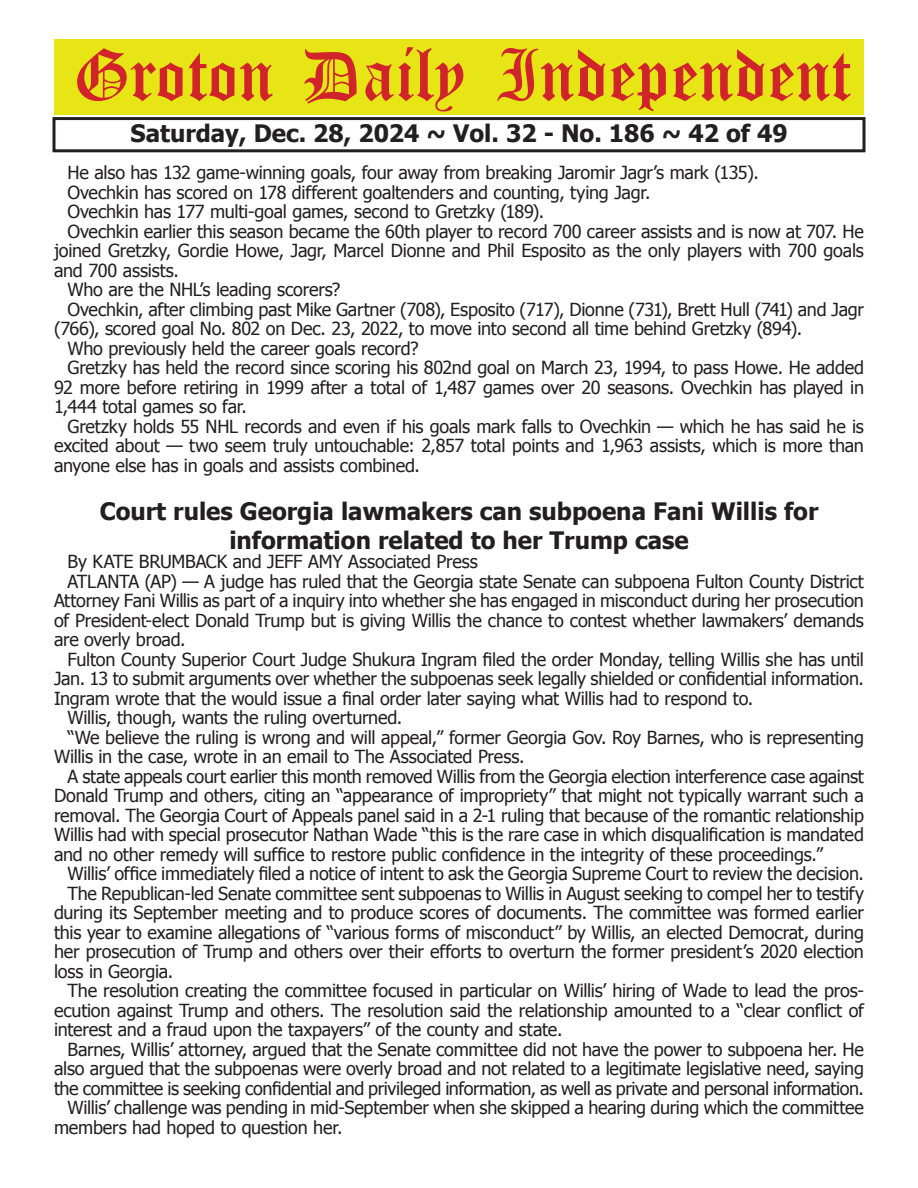
<style>
.page{position:relative;width:918px;height:1188px;background:#fff}
.page>*{position:absolute;margin:0;border:0;box-sizing:border-box;transform-origin:0 0}
.t1{font:54px "Old English Five";color:#d1232a}
.t2{font:700 24px/28.8px "Tahoma";color:#231f20;text-align:center}
.t3{font:18px "Tahoma";letter-spacing:-.015em;color:#231f20}
</style>
<div class="page">
<div style="left:52px;top:117px;width:814px;height:35px;border:3px solid #231f20"></div>
<div style="left:54px;top:40px;width:810px;height:75px;background:#e7e515"></div>
<h1 class="t1" style="left:73px;top:50px;width:779px">Groton Daily Independent</h1>
<h2 class="t2" style="left:131px;top:117px;width:659px">Saturday, Dec. 28, 2024 ~ Vol. 32 - No. 186 ~ 42 of 49</h2>
<p class="t3" style="left:68px;top:161px;width:693px">He also has 132 game-winning goals, four away from breaking Jaromir Jagr’s mark (135).</p>
<p class="t3" style="left:68px;top:180px;width:585px">Ovechkin has scored on 178 different goaltenders and counting, tying Jagr.</p>
<p class="t3" style="left:68px;top:200px;width:478px">Ovechkin has 177 multi-goal games, second to Gretzky (189).</p>
<p class="t3" style="left:68px;top:219px;width:798px">Ovechkin earlier this season became the 60th player to record 700 career assists and is now at 707. He</p>
<p class="t3" style="left:54px;top:239px;width:812px">joined Gretzky, Gordie Howe, Jagr, Marcel Dionne and Phil Esposito as the only players with 700 goals</p>
<p class="t3" style="left:54px;top:258px;width:127px">and 700 assists.</p>
<p class="t3" style="left:68px;top:278px;width:274px">Who are the NHL’s leading scorers?</p>
<p class="t3" style="left:68px;top:297px;width:798px">Ovechkin, after climbing past Mike Gartner (708), Esposito (717), Dionne (731), Brett Hull (741) and Jagr</p>
<p class="t3" style="left:54px;top:317px;width:750px">(766), scored goal No. 802 on Dec. 23, 2022, to move into second all time behind Gretzky (894).</p>
<p class="t3" style="left:68px;top:336px;width:353px">Who previously held the career goals record?</p>
<p class="t3" style="left:68px;top:356px;width:798px">Gretzky has held the record since scoring his 802nd goal on March 23, 1994, to pass Howe. He added</p>
<p class="t3" style="left:54px;top:375px;width:812px">92 more before retiring in 1999 after a total of 1,487 games over 20 seasons. Ovechkin has played in</p>
<p class="t3" style="left:54px;top:395px;width:195px">1,444 total games so far.</p>
<p class="t3" style="left:68px;top:414px;width:798px">Gretzky holds 55 NHL records and even if his goals mark falls to Ovechkin — which he has said he is</p>
<p class="t3" style="left:54px;top:434px;width:812px">excited about — two seem truly untouchable: 2,857 total points and 1,963 assists, which is more than</p>
<p class="t3" style="left:54px;top:453px;width:368px">anyone else has in goals and assists combined.</p>
<h2 class="t2" style="left:100px;top:496px;width:720px">Court rules Georgia lawmakers can subpoena Fani Willis for information related to her Trump case</h2>
<p class="t3" style="left:68px;top:550px;width:412px">By KATE BRUMBACK and JEFF AMY Associated Press</p>
<p class="t3" style="left:68px;top:569px;width:798px">ATLANTA (AP) — A judge has ruled that the Georgia state Senate can subpoena Fulton County District</p>
<p class="t3" style="left:54px;top:589px;width:811px">Attorney Fani Willis as part of a inquiry into whether she has engaged in misconduct during her prosecution</p>
<p class="t3" style="left:54px;top:608px;width:811px">of President-elect Donald Trump but is giving Willis the chance to contest whether lawmakers’ demands</p>
<p class="t3" style="left:54px;top:628px;width:133px">are overly broad.</p>
<p class="t3" style="left:68px;top:647px;width:798px">Fulton County Superior Court Judge Shukura Ingram filed the order Monday, telling Willis she has until</p>
<p class="t3" style="left:54px;top:667px;width:811px">Jan. 13 to submit arguments over whether the subpoenas seek legally shielded or confidential information.</p>
<p class="t3" style="left:54px;top:686px;width:701px">Ingram wrote that the would issue a final order later saying what Willis had to respond to.</p>
<p class="t3" style="left:68px;top:706px;width:336px">Willis, though, wants the ruling overturned.</p>
<p class="t3" style="left:68px;top:725px;width:798px">“We believe the ruling is wrong and will appeal,” former Georgia Gov. Roy Barnes, who is representing</p>
<p class="t3" style="left:54px;top:745px;width:472px">Willis in the case, wrote in an email to The Associated Press.</p>
<p class="t3" style="left:68px;top:764px;width:798px">A state appeals court earlier this month removed Willis from the Georgia election interference case against</p>
<p class="t3" style="left:54px;top:784px;width:811px">Donald Trump and others, citing an “appearance of impropriety” that might not typically warrant such a</p>
<p class="t3" style="left:54px;top:803px;width:811px">removal. The Georgia Court of Appeals panel said in a 2-1 ruling that because of the romantic relationship</p>
<p class="t3" style="left:54px;top:823px;width:811px">Willis had with special prosecutor Nathan Wade “this is the rare case in which disqualification is mandated</p>
<p class="t3" style="left:54px;top:842px;width:770px">and no other remedy will suffice to restore public confidence in the integrity of these proceedings.”</p>
<p class="t3" style="left:68px;top:862px;width:798px">Willis’ office immediately filed a notice of intent to ask the Georgia Supreme Court to review the decision.</p>
<p class="t3" style="left:68px;top:881px;width:798px">The Republican-led Senate committee sent subpoenas to Willis in August seeking to compel her to testify</p>
<p class="t3" style="left:54px;top:901px;width:811px">during its September meeting and to produce scores of documents. The committee was formed earlier</p>
<p class="t3" style="left:54px;top:920px;width:811px">this year to examine allegations of “various forms of misconduct” by Willis, an elected Democrat, during</p>
<p class="t3" style="left:54px;top:940px;width:811px">her prosecution of Trump and others over their efforts to overturn the former president’s 2020 election</p>
<p class="t3" style="left:54px;top:959px;width:121px">loss in Georgia.</p>
<p class="t3" style="left:68px;top:979px;width:798px">The resolution creating the committee focused in particular on Willis’ hiring of Wade to lead the pros-</p>
<p class="t3" style="left:54px;top:998px;width:812px">ecution against Trump and others. The resolution said the relationship amounted to a “clear conflict of</p>
<p class="t3" style="left:54px;top:1018px;width:510px">interest and a fraud upon the taxpayers” of the county and state.</p>
<p class="t3" style="left:68px;top:1037px;width:798px">Barnes, Willis’ attorney, argued that the Senate committee did not have the power to subpoena her. He</p>
<p class="t3" style="left:54px;top:1057px;width:812px">also argued that the subpoenas were overly broad and not related to a legitimate legislative need, saying</p>
<p class="t3" style="left:54px;top:1076px;width:811px">the committee is seeking confidential and privileged information, as well as private and personal information.</p>
<p class="t3" style="left:68px;top:1096px;width:798px">Willis’ challenge was pending in mid-September when she skipped a hearing during which the committee</p>
<p class="t3" style="left:54px;top:1115px;width:290px">members had hoped to question her.</p>
</div>
